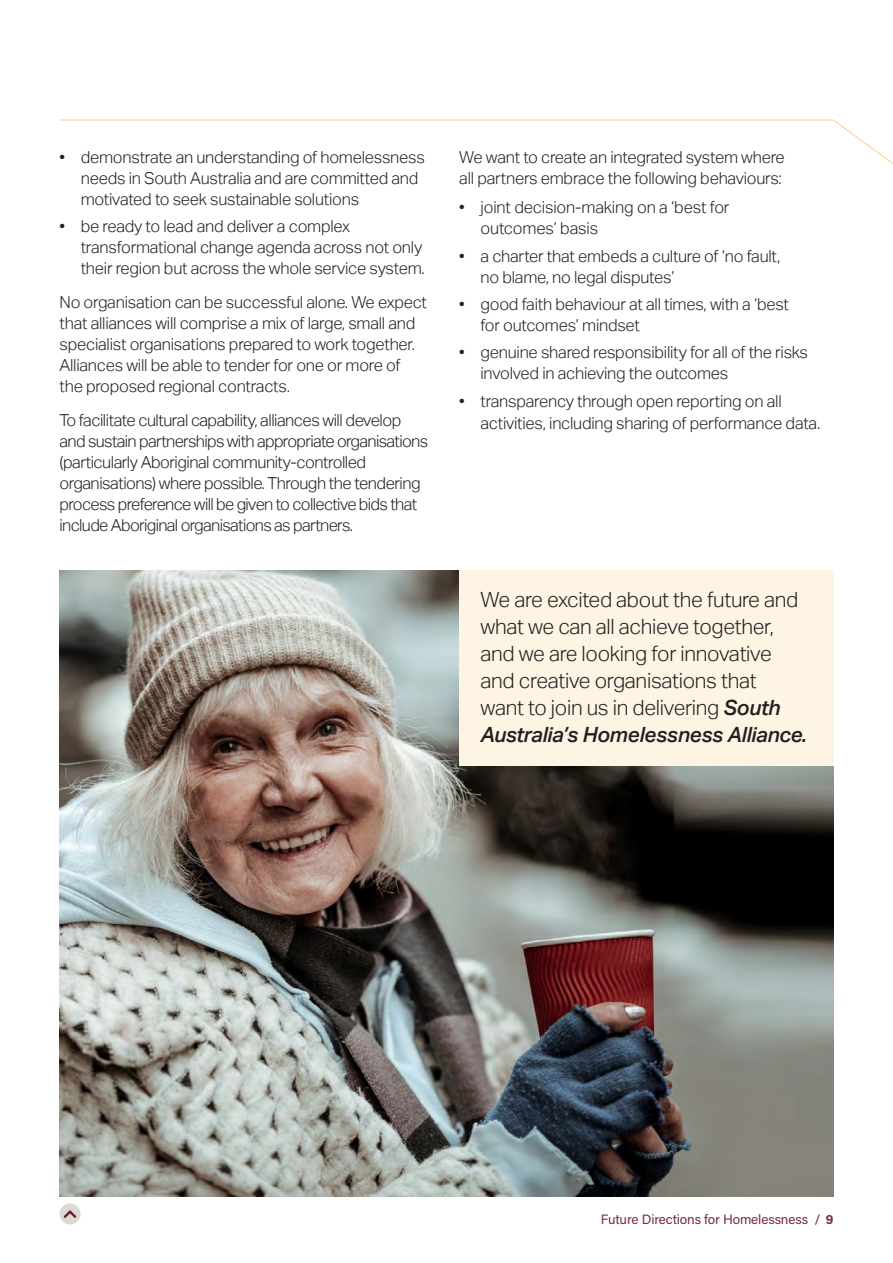
<style>
.page{position:relative;width:893px;height:1263px;background:#fff}
.page>*{position:absolute;margin:0;border:0;box-sizing:border-box;transform-origin:0 0}
._3__Body_Copy{font:300 21px/27px "Aktiv Grotesk";letter-spacing:-.015em;color:#231f20}
._3__Body_Copy-2{font:300 16.5px/21px "Aktiv Grotesk";letter-spacing:-.015em;color:#231f20}
._3__Body_Copy-3{font:300 16.5px/21px "Aktiv Grotesk";letter-spacing:-.04em;color:#231f20}
.t1{font:13.5px "Acumin Pro";letter-spacing:-.01em;color:#742f3d}
.s1{font-weight:500;font-style:italic}
.s2{font-weight:500}
.s3{font-weight:700}
</style>
<div class="page">
<div style="left:60px;top:1203px;width:21px;height:21px;background:#ded8d2;border-radius:50%"></div>
<svg style="left:63px;top:1210px;width:14px;height:8px"></svg>
<img style="left:60px;top:571px;width:773px;height:625px">
<div style="left:459px;top:571px;width:374px;height:195px;background:#fef4e3"></div>
<svg style="left:59px;top:119px;width:834px;height:45px"></svg>
<p class="_3__Body_Copy-2" style="left:81px;top:147px;width:346px;text-indent:-21px">• demonstrate an understanding of homelessness needs in South Australia and are committed and motivated to seek sustainable solutions</p>
<p class="_3__Body_Copy-2" style="left:81px;top:216px;width:346px;text-indent:-21px">• be ready to lead and deliver a complex transformational change agenda across not only their region but across the whole service system.</p>
<p class="_3__Body_Copy-2" style="left:60px;top:292px;width:369px">No organisation can be successful alone. We expect that alliances will comprise a mix of large, small and specialist organisations prepared to work together.<br>Alliances will be able to tender for one or more of the proposed regional contracts.</p>
<p class="_3__Body_Copy-3" style="left:60px;top:409px;width:370px">To facilitate cultural capability, alliances will develop and sustain partnerships with appropriate organisations (particularly Aboriginal community-controlled organisations) where possible. Through the tendering process preference will be given to collective bids that include Aboriginal organisations as partners.</p>
<p class="_3__Body_Copy-2" style="left:459px;top:147px;width:327px">We want to create an integrated system where all partners embrace the following behaviours:</p>
<p class="_3__Body_Copy-2" style="left:480px;top:197px;width:251px;text-indent:-21px">• joint decision-making on a ‘best for outcomes’ basis</p>
<p class="_3__Body_Copy-2" style="left:480px;top:245px;width:301px;text-indent:-21px">• a charter that embeds a culture of ‘no fault, no blame, no legal disputes’</p>
<p class="_3__Body_Copy-2" style="left:480px;top:294px;width:310px;text-indent:-21px">• good faith behaviour at all times, with a ‘best for outcomes’ mindset</p>
<p class="_3__Body_Copy-2" style="left:480px;top:342px;width:329px;text-indent:-21px">• genuine shared responsibility for all of the risks involved in achieving the outcomes</p>
<p class="_3__Body_Copy-2" style="left:480px;top:390px;width:341px;line-height:22.5px;text-indent:-21px">• transparency through open reporting on all activities, including sharing of performance data.</p>
<p class="_3__Body_Copy" style="left:480px;top:586px;width:328px">We are excited about the future and what we can all achieve together, and we are looking for innovative and creative organisations that<br>want to join us in delivering <span class="s1">South Australia’s Homelessness Alliance.</span></p>
<p class="t1" style="left:601px;top:1210px;width:234px">Future Directions for Homelessness <span class="s2">/</span> <span class="s3">9</span></p>
</div>
